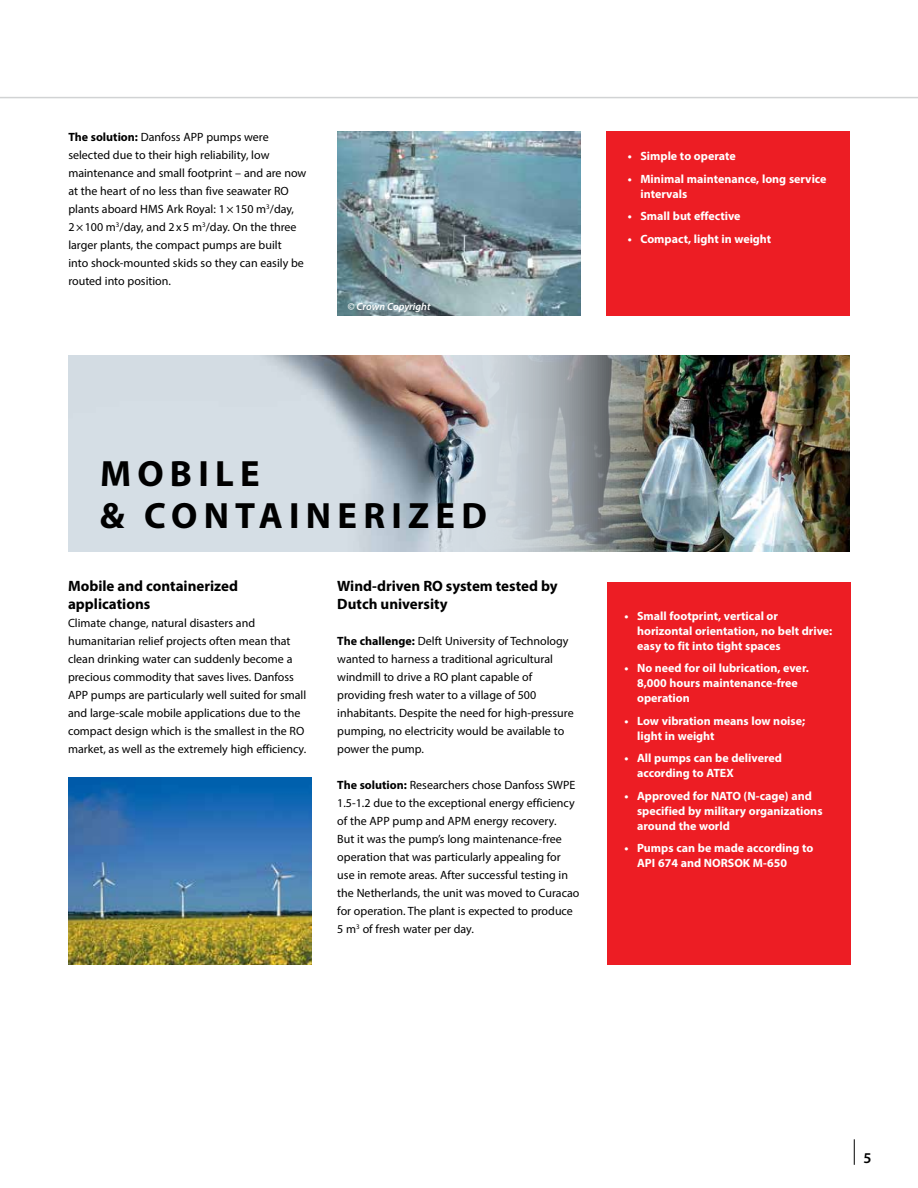
<style>
.page{position:relative;width:918px;height:1188px;background:#fff}
.page>*{position:absolute;margin:0;border:0;box-sizing:border-box;transform-origin:0 0}
.t1{font:700 36.75px/41.2px "Myriad Pro";letter-spacing:.17em;color:#000}
.t2{font:700 15px/18px "Myriad Pro";color:#000}
.t3{font:600 15px "Myriad Pro";color:#000}
.t4{font:12px/18px "Myriad Pro";color:#000}
.t5{font:700 12px/15px "Myriad Pro";color:#fff}
.t6{font:italic 600 10.5px "Myriad Pro";color:#fff}
.s1{font-weight:700}
</style>
<div class="page">
<hr style="left:0;top:97px;width:918px;height:1px;background:#d1d3d4">
<img style="left:68px;top:356px;width:309px;height:195px">
<img style="left:377px;top:356px;width:473px;height:195px">
<div style="left:606px;top:132px;width:244px;height:184px;background:#ed1d24"></div>
<img style="left:337px;top:132px;width:244px;height:184px">
<img style="left:68px;top:778px;width:244px;height:187px">
<div style="left:607px;top:583px;width:244px;height:382px;background:#ed1d24"></div>
<svg style="left:854px;top:1139px;width:1px;height:26px"></svg>
<p class="t4" style="left:68px;top:127px;width:240px"><span class="s1">The solution:</span> Danfoss APP pumps were selected due to their high reliability, low maintenance and small footprint – and are now at the heart of no less than five seawater RO plants aboard HMS Ark Royal: 1×150 m<sup>3</sup>/day, 2×100 m<sup>3</sup>/day, and 2x5 m<sup>3</sup>/day. On the three larger plants, the compact pumps are built<br>into shock-mounted skids so they can easily be routed into position.</p>
<p class="t6" style="left:348px;top:300px;width:84px">© Crown Copyright</p>
<p class="t5" style="left:628px;top:148px;width:110px">• Simple to operate</p>
<p class="t5" style="left:640px;top:171px;width:188px;text-indent:-13px">• Minimal maintenance, long service intervals</p>
<p class="t5" style="left:628px;top:208px;width:114px">• Small but effective</p>
<p class="t5" style="left:628px;top:231px;width:145px">• Compact, light in weight</p>
<h1 class="t1" style="left:100px;top:452px;width:389px">MOBILE<br>&amp; CONTAINERIZED</h1>
<p class="t2" style="left:68px;top:576px;width:172px">Mobile and containerized applications</p>
<p class="t4" style="left:68px;top:613px;width:240px">Climate change, natural disasters and humanitarian relief projects often mean that clean drinking water can suddenly become a precious commodity that saves lives. Danfoss APP pumps are particularly well suited for small and large-scale mobile applications due to the compact design which is the smallest in the RO market, as well as the extremely high efficiency.</p>
<p class="t2" style="left:337px;top:576px;width:222px">Wind-driven RO system tested by<br>Dutch university</p>
<p class="t4" style="left:337px;top:631px;width:238px"><span class="s1">The challenge:</span> Delft University of Technology wanted to harness a traditional agricultural windmill to drive a RO plant capable of providing fresh water to a village of 500 inhabitants. Despite the need for high-pressure pumping, no electricity would be available to power the pump.</p>
<p class="t4" style="left:337px;top:775px;width:244px"><span class="s1">The solution:</span> Researchers chose Danfoss SWPE 1.5-1.2 due to the exceptional energy efficiency of the APP pump and APM energy recovery.<br>But it was the pump’s long maintenance-free operation that was particularly appealing for use in remote areas. After successful testing in the Netherlands, the unit was moved to Curacao for operation. The plant is expected to produce 5 m<sup>3</sup> of fresh water per day.</p>
<p class="t5" style="left:637px;top:608px;width:197px;text-indent:-13px">• Small footprint, vertical or horizontal orientation, no belt drive: easy to fit into tight spaces</p>
<p class="t5" style="left:637px;top:660px;width:173px;text-indent:-13px">• No need for oil lubrication, ever.<br>8,000 hours maintenance-free operation</p>
<p class="t5" style="left:637px;top:713px;width:170px;text-indent:-13px">• Low vibration means low noise; light in weight</p>
<p class="t5" style="left:637px;top:750px;width:146px;text-indent:-13px">• All pumps can be delivered according to ATEX</p>
<p class="t5" style="left:637px;top:788px;width:187px;text-indent:-13px">• Approved for NATO (N-cage) and specified by military organizations around the world</p>
<p class="t5" style="left:637px;top:840px;width:178px;text-indent:-13px">• Pumps can be made according to<br>API 674 and NORSOK M-650</p>
<p class="t3" style="left:863px;top:1148px;width:10px">5</p>
</div>
